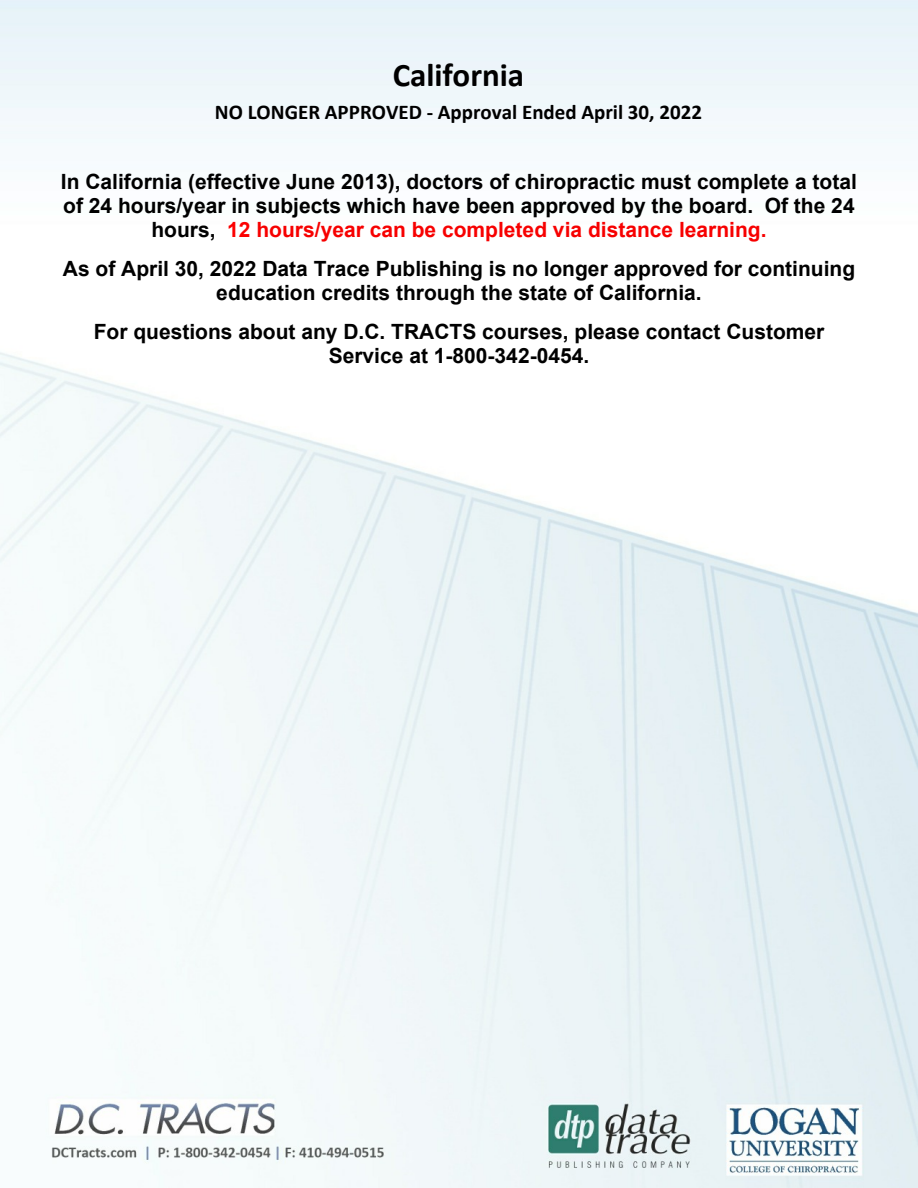
<style>
.page{position:relative;width:918px;height:1188px;background:#fff}
.page>*{position:absolute;margin:0;border:0;box-sizing:border-box;transform-origin:0 0}
.t1{font:700 33px "Calibri";color:#000}
.t2{font:700 21px/24.2px "Arial";color:#000;text-align:center}
.t3{font:700 21px "Calibri";color:#000}
.s1{color:#fc0000}
.s2{color:#f70000}
</style>
<div class="page">
<img style="left:0;top:0;width:918px;height:1188px">
<h1 class="t1" style="left:393px;top:62px;width:133px">California</h1>
<p class="t3" style="left:215px;top:103px;width:489px">NO LONGER APPROVED - Approval Ended April 30, 2022</p>
<p class="t2" style="left:61px;top:171px;width:797px">In California (effective June 2013), doctors of chiropractic must complete a total of 24 hours/year in subjects which have been approved by the board. Of the 24 hours, <span class="s1">12</span> <span class="s2">hours/year can be completed via distance learning.</span></p>
<p class="t2" style="left:63px;top:258px;width:794px">As of April 30, 2022 Data Trace Publishing is no longer approved for continuing education credits through the state of California.</p>
<p class="t2" style="left:94px;top:322px;width:732px">For questions about any D.C. TRACTS courses, please contact Customer<br>Service at 1-800-342-0454.</p>
</div>
